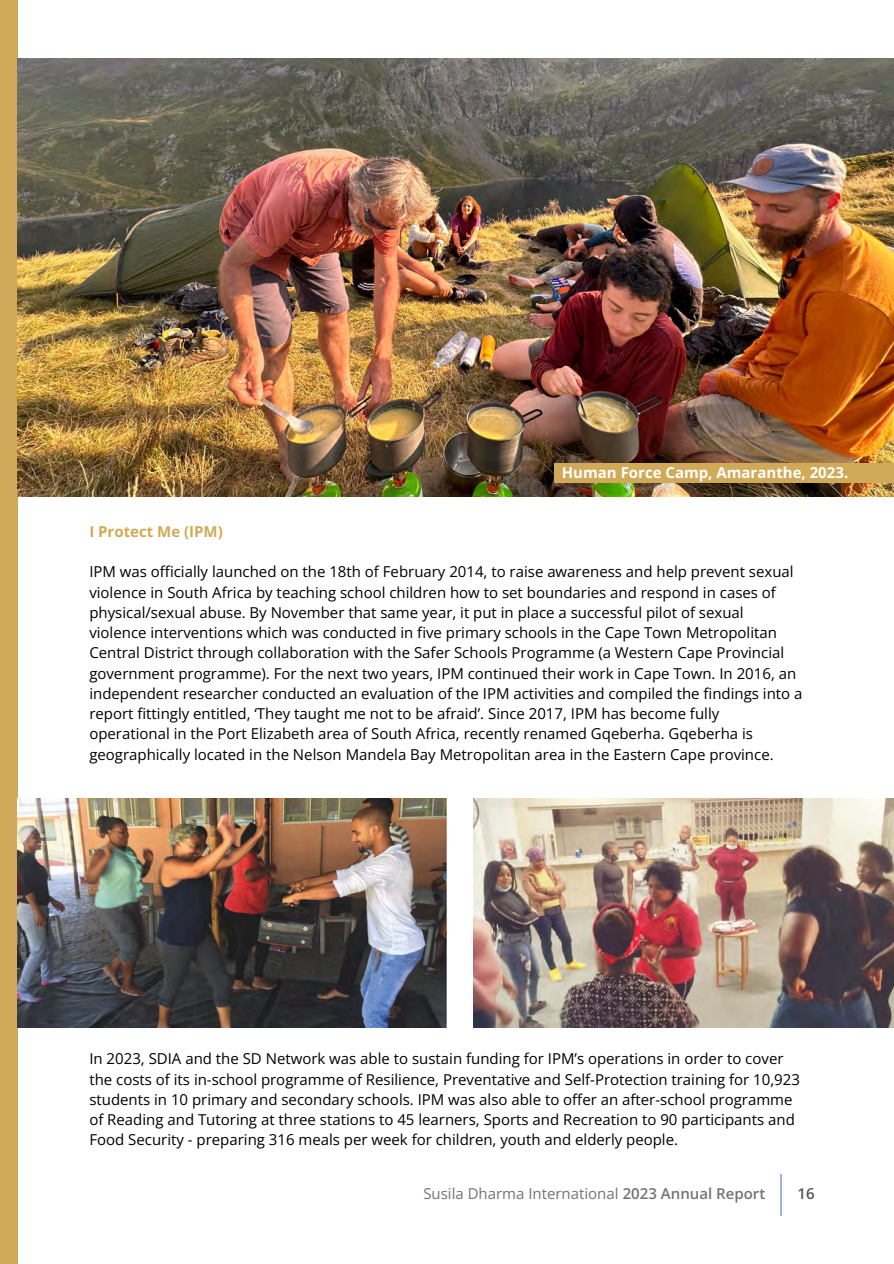
<style>
.page{position:relative;width:894px;height:1264px;background:#fff}
.page>*{position:absolute;margin:0;border:0;box-sizing:border-box;transform-origin:0 0}
.t1{font:15px/20.2px "Open Sans";color:#000}
.t2{font:15px "Open Sans";color:#737373}
.t3{font:700 15px "Open Sans";color:#fff}
.t4{font:700 15px "Open Sans";color:#d1aa59}
.t5{font:600 15px "Open Sans";color:#545454}
.s1{font-weight:600}
</style>
<div class="page">
<div style="left:0;top:0;width:18px;height:1263px;background:#d1aa59"></div>
<img style="left:18px;top:59px;width:875px;height:437px">
<hr style="left:780px;top:1174px;width:2px;height:41px;background:#9eb5db">
<div style="left:554px;top:463px;width:339px;height:20px;background:#d1aa59"></div>
<img style="left:18px;top:798px;width:429px;height:229px">
<img style="left:473px;top:798px;width:420px;height:229px">
<p class="t3" style="left:561px;top:462px;width:288px">Human Force Camp, Amaranthe, 2023.</p>
<p class="t4" style="left:89px;top:521px;width:135px">I Protect Me (IPM)</p>
<p class="t1" style="left:89px;top:561px;width:714px">IPM was officially launched on the 18th of February 2014, to raise awareness and help prevent sexual violence in South Africa by teaching school children how to set boundaries and respond in cases of physical/sexual abuse. By November that same year, it put in place a successful pilot of sexual violence interventions which was conducted in five primary schools in the Cape Town Metropolitan Central District through collaboration with the Safer Schools Programme (a Western Cape Provincial government programme). For the next two years, IPM continued their work in Cape Town. In 2016, an independent researcher conducted an evaluation of the IPM activities and compiled the findings into a report fittingly entitled, ‘They taught me not to be afraid’. Since 2017, IPM has become fully operational in the Port Elizabeth area of South Africa, recently renamed Gqeberha. Gqeberha is geographically located in the Nelson Mandela Bay Metropolitan area in the Eastern Cape province.</p>
<p class="t1" style="left:89px;top:1048px;width:712px">In 2023, SDIA and the SD Network was able to sustain funding for IPM’s operations in order to cover the costs of its in-school programme of Resilience, Preventative and Self-Protection training for 10,923 students in 10 primary and secondary schools. IPM was also able to offer an after-school programme of Reading and Tutoring at three stations to 45 learners, Sports and Recreation to 90 participants and Food Security - preparing 316 meals per week for children, youth and elderly people.</p>
<p class="t2" style="left:423px;top:1182px;width:343px">Susila Dharma International <span class="s1">2023 Annual Report</span></p>
<p class="t5" style="left:797px;top:1182px;width:19px">16</p>
</div>
